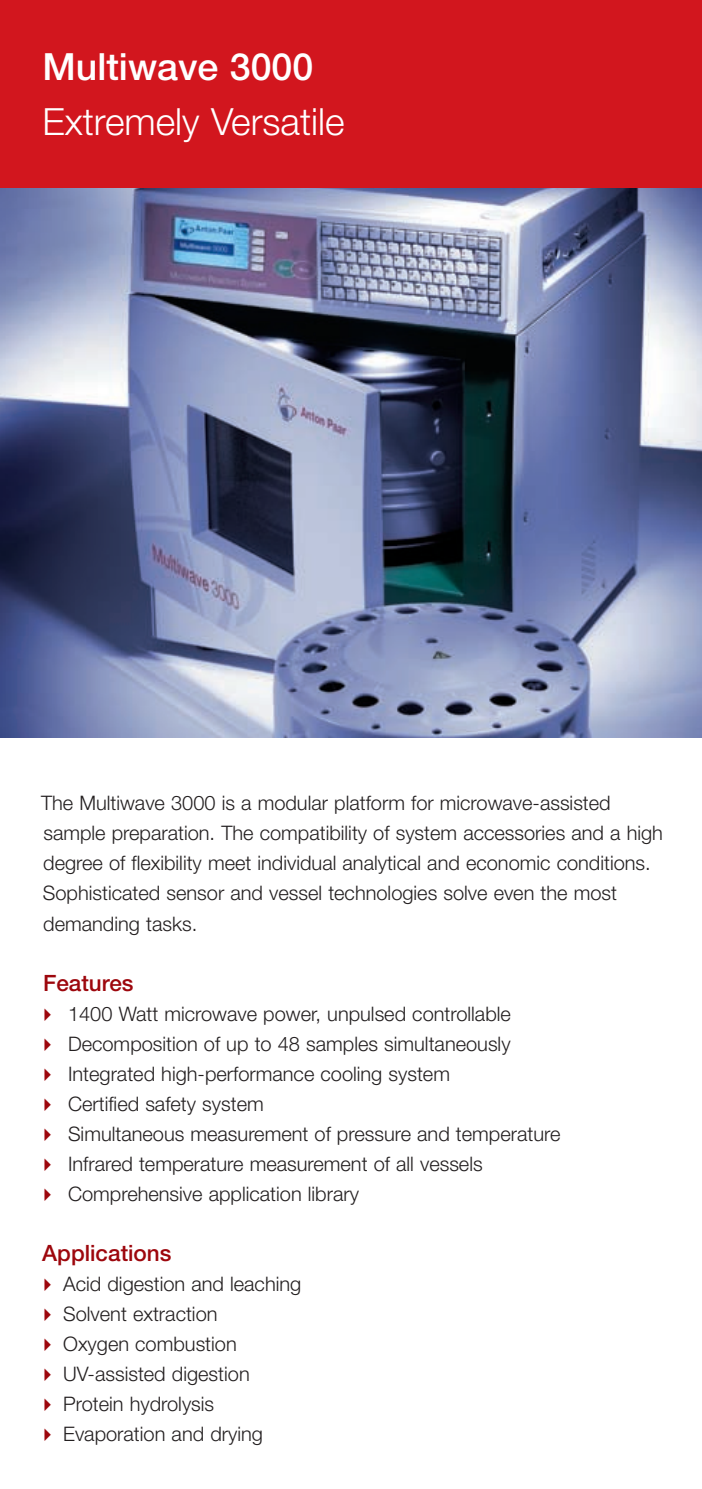
<style>
.page{position:relative;width:702px;height:1489px;background:#fff}
.page>*{position:absolute;margin:0;border:0;box-sizing:border-box;transform-origin:0 0}
.t1{font:300 37.5px "Helvetica Neue LT";color:#fff}
.t2{font:500 37.5px "Helvetica Neue LT";color:#fff}
.t3{font:500 22.5px "Helvetica Neue LT";color:#9d070d}
.t4{font:300 20px/30px "Helvetica Neue LT";color:#231f20}
.s1{color:#9d070d}
</style>
<div class="page">
<img style="left:0;top:187px;width:702px;height:550px">
<div style="left:0;top:0;width:702px;height:187px;background:#d2161e"></div>
<h1 class="t2" style="left:43px;top:45px;width:272px">Multiwave 3000</h1>
<h1 class="t1" style="left:43px;top:99px;width:303px">Extremely Versatile</h1>
<p class="t4" style="left:41px;top:787px;width:623px">The Multiwave 3000 is a modular platform for microwave-assisted sample preparation. The compatibility of system accessories and a high degree of flexibility meet individual analytical and economic conditions.<br>Sophisticated sensor and vessel technologies solve even the most demanding tasks.</p>
<p class="t3" style="left:43px;top:969px;width:92px">Features</p>
<p class="t4" style="left:37px;top:997px;width:475px"><span class="s1">✔</span> 1400 Watt microwave power, unpulsed controllable</p>
<p class="t4" style="left:37px;top:1027px;width:475px"><span class="s1">✔</span> Decomposition of up to 48 samples simultaneously</p>
<p class="t4" style="left:37px;top:1057px;width:414px"><span class="s1">✔</span> Integrated high-performance cooling system</p>
<p class="t4" style="left:37px;top:1087px;width:228px"><span class="s1">✔</span> Certified safety system</p>
<p class="t4" style="left:37px;top:1117px;width:525px"><span class="s1">✔</span> Simultaneous measurement of pressure and temperature</p>
<p class="t4" style="left:37px;top:1147px;width:447px"><span class="s1">✔</span> Infrared temperature measurement of all vessels</p>
<p class="t4" style="left:37px;top:1177px;width:323px"><span class="s1">✔</span> Comprehensive application library</p>
<p class="t3" style="left:42px;top:1239px;width:131px">Applications</p>
<p class="t4" style="left:37px;top:1267px;width:266px"><span class="s1">✔</span> Acid digestion and leaching</p>
<p class="t4" style="left:37px;top:1297px;width:182px"><span class="s1">✔</span> Solvent extraction</p>
<p class="t4" style="left:37px;top:1327px;width:201px"><span class="s1">✔</span> Oxygen combustion</p>
<p class="t4" style="left:37px;top:1357px;width:214px"><span class="s1">✔</span> UV-assisted digestion</p>
<p class="t4" style="left:37px;top:1387px;width:179px"><span class="s1">✔</span> Protein hydrolysis</p>
<p class="t4" style="left:37px;top:1417px;width:227px"><span class="s1">✔</span> Evaporation and drying</p>
</div>
